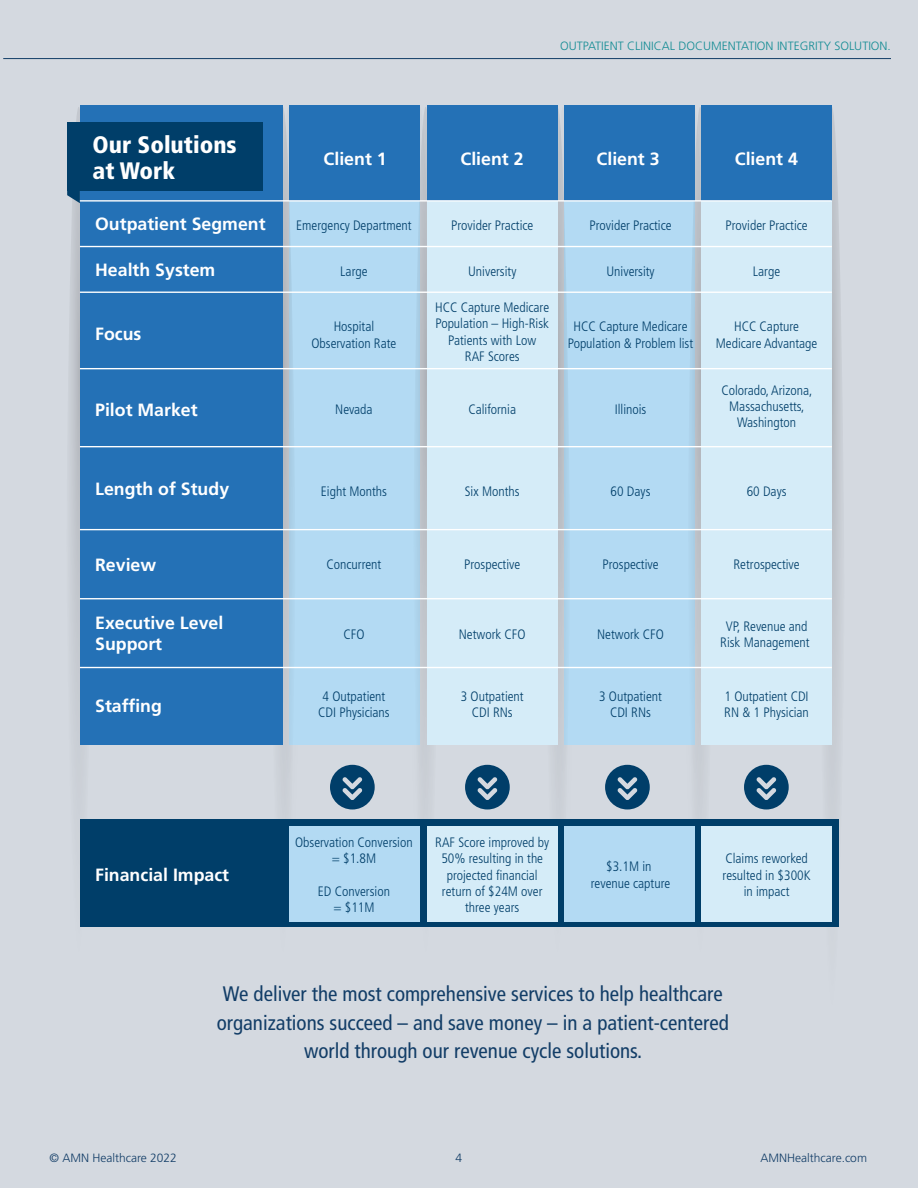
<style>
.page{position:relative;width:918px;height:1188px;background:#d4d9e0}
.page>*{position:absolute;margin:0;border:0;box-sizing:border-box;transform-origin:0 0}
.t1{font:900 condensed 23.85px/25.5px "Frutiger LT Pro";color:#fff}
.t2{font:condensed 21px/28.5px "Frutiger LT Pro";color:#123d67;text-align:center}
.t3{font:700 17.7px/21.3px "Frutiger LT Pro";color:#fff}
.t4{font:300 condensed 13.65px/16.4px "Frutiger LT Pro";color:#003e69;text-align:center}
.t5{font:300 12px "Frutiger LT Pro";color:#138c94}
.t6{font:300 12px "Frutiger LT Pro";color:#123d67}
</style>
<div class="page">
<div style="left:290px;top:106px;width:130px;height:638px;background:#b3daf3"></div>
<svg style="left:269px;top:107px;width:33px;height:689px"></svg>
<div style="left:80px;top:106px;width:203px;height:638px;background:#2471b6"></div>
<div style="left:564px;top:106px;width:131px;height:638px;background:#b3daf3"></div>
<svg style="left:543px;top:107px;width:34px;height:691px"></svg>
<svg style="left:406px;top:107px;width:34px;height:691px"></svg>
<div style="left:427px;top:106px;width:130px;height:638px;background:#d5ecf8"></div>
<svg style="left:818px;top:108px;width:23px;height:819px"></svg>
<svg style="left:681px;top:107px;width:33px;height:689px"></svg>
<div style="left:701px;top:106px;width:131px;height:638px;background:#d5ecf8"></div>
<div style="left:290px;top:106px;width:130px;height:95px;background:#2471b6"></div>
<div style="left:564px;top:106px;width:131px;height:95px;background:#2471b6"></div>
<div style="left:427px;top:106px;width:130px;height:95px;background:#2471b6"></div>
<div style="left:701px;top:106px;width:131px;height:95px;background:#2471b6"></div>
<div style="left:80px;top:819px;width:758px;height:108px;background:#003e69"></div>
<div style="left:290px;top:826px;width:130px;height:95px;background:#b3daf3"></div>
<div style="left:564px;top:826px;width:131px;height:95px;background:#b3daf3"></div>
<div style="left:427px;top:826px;width:130px;height:95px;background:#d5ecf8"></div>
<div style="left:701px;top:826px;width:131px;height:95px;background:#d5ecf8"></div>
<svg style="left:67px;top:107px;width:26px;height:641px"></svg>
<div style="left:67px;top:122px;width:196px;height:68px;background:#003e69"></div>
<hr style="left:80px;top:200px;width:752px;height:2px;background:#fff">
<hr style="left:80px;top:246px;width:752px;height:1px;background:#fff">
<hr style="left:80px;top:292px;width:752px;height:1px;background:#fff">
<hr style="left:80px;top:368px;width:752px;height:1px;background:#fff">
<hr style="left:80px;top:446px;width:752px;height:1px;background:#fff">
<hr style="left:80px;top:529px;width:752px;height:1px;background:#fff">
<hr style="left:80px;top:598px;width:752px;height:1px;background:#fff">
<hr style="left:80px;top:667px;width:752px;height:1px;background:#fff">
<svg style="left:330px;top:765px;width:45px;height:44px"></svg>
<svg style="left:465px;top:765px;width:45px;height:44px"></svg>
<svg style="left:605px;top:765px;width:45px;height:44px"></svg>
<svg style="left:744px;top:765px;width:45px;height:44px"></svg>
<hr style="left:3px;top:58px;width:888px;height:1px;background:#123d67">
<p class="t5" style="left:558px;top:38px;width:335px">OUTPATIENT CLINICAL DOCUMENTATION INTEGRITY SOLUTIONS</p>
<p class="t5" style="left:560px;top:38px;width:332px">OUTPATIENT CLINICAL DOCUMENTATION INTEGRITY SOLUTION.</p>
<h1 class="t1" style="left:93px;top:132px;width:146px">Our Solutions at Work</h1>
<p class="t3" style="left:95px;top:213px;width:172px">Outpatient Segment</p>
<p class="t3" style="left:95px;top:259px;width:122px">Health System</p>
<p class="t3" style="left:95px;top:323px;width:48px">Focus</p>
<p class="t3" style="left:95px;top:399px;width:104px">Pilot Market</p>
<p class="t3" style="left:95px;top:478px;width:136px">Length of Study</p>
<p class="t3" style="left:95px;top:554px;width:63px">Review</p>
<p class="t3" style="left:95px;top:612px;width:130px">Executive Level<br>Support</p>
<p class="t3" style="left:95px;top:696px;width:68px">Staffing</p>
<p class="t3" style="left:324px;top:149px;width:65px">Client 1</p>
<p class="t3" style="left:461px;top:149px;width:65px">Client 2</p>
<p class="t3" style="left:597px;top:149px;width:65px">Client 3</p>
<p class="t3" style="left:735px;top:149px;width:65px">Client 4</p>
<p class="t4" style="left:296px;top:217px;width:117px">Emergency Department</p>
<p class="t4" style="left:340px;top:263px;width:29px">Large</p>
<p class="t4" style="left:311px;top:318px;width:86px">Hospital<br>Observation Rate</p>
<p class="t4" style="left:335px;top:401px;width:39px">Nevada</p>
<p class="t4" style="left:451px;top:217px;width:84px">Provider Practice</p>
<p class="t4" style="left:468px;top:263px;width:50px">University</p>
<p class="t4" style="left:435px;top:299px;width:115px">HCC Capture Medicare<br>Population – High-Risk<br>Patients with Low<br>RAF Scores</p>
<p class="t4" style="left:468px;top:401px;width:49px">California</p>
<p class="t4" style="left:589px;top:217px;width:84px">Provider Practice</p>
<p class="t4" style="left:606px;top:263px;width:50px">University</p>
<p class="t4" style="left:568px;top:319px;width:127px">HCC Capture Medicare<br>Population &amp; Problem list</p>
<p class="t4" style="left:615px;top:401px;width:33px">Illinois</p>
<p class="t4" style="left:726px;top:217px;width:84px">Provider Practice</p>
<p class="t4" style="left:753px;top:263px;width:29px">Large</p>
<p class="t4" style="left:716px;top:319px;width:103px">HCC Capture<br>Medicare Advantage</p>
<p class="t4" style="left:721px;top:382px;width:93px">Colorado, Arizona,<br>Massachusetts,<br>Washington</p>
<p class="t4" style="left:321px;top:484px;width:68px">Eight Months</p>
<p class="t4" style="left:465px;top:484px;width:56px">Six Months</p>
<p class="t4" style="left:611px;top:484px;width:41px">60 Days</p>
<p class="t4" style="left:747px;top:484px;width:41px">60 Days</p>
<p class="t4" style="left:327px;top:556px;width:56px">Concurrent</p>
<p class="t4" style="left:464px;top:556px;width:58px">Prospective</p>
<p class="t4" style="left:602px;top:556px;width:58px">Prospective</p>
<p class="t4" style="left:733px;top:556px;width:68px">Retrospective</p>
<p class="t4" style="left:343px;top:626px;width:22px">CFO</p>
<p class="t4" style="left:459px;top:626px;width:68px">Network CFO</p>
<p class="t4" style="left:597px;top:626px;width:68px">Network CFO</p>
<p class="t4" style="left:720px;top:618px;width:91px">VP, Revenue and<br>Risk Management</p>
<p class="t4" style="left:318px;top:688px;width:73px">4 Outpatient<br>CDI Physicians</p>
<p class="t4" style="left:461px;top:688px;width:64px">3 Outpatient<br>CDI RNs</p>
<p class="t4" style="left:599px;top:688px;width:64px">3 Outpatient<br>CDI RNs</p>
<p class="t4" style="left:724px;top:688px;width:86px;text-align:left">1 Outpatient CDI<br>RN &amp; 1 Physician</p>
<p class="t3" style="left:95px;top:864px;width:136px">Financial Impact</p>
<p class="t4" style="left:295px;top:834px;width:119px">Observation Conversion = $1.8M</p>
<p class="t4" style="left:318px;top:883px;width:74px">ED Conversion = $11M</p>
<p class="t4" style="left:435px;top:834px;width:115px">RAF Score improved by<br>50% resulting in the projected financial return of $24M over three years</p>
<p class="t4" style="left:591px;top:859px;width:81px">$3.1M in revenue capture</p>
<p class="t4" style="left:723px;top:851px;width:90px">Claims reworked resulted in $300K in impact</p>
<h2 class="t2" style="left:217px;top:980px;width:513px">We deliver the most comprehensive services to help healthcare organizations succeed – and save money – in a patient-centered world through our revenue cycle solutions.</h2>
<p class="t6" style="left:50px;top:1151px;width:129px">© AMN Healthcare 2022</p>
<p class="t6" style="left:456px;top:1151px;width:8px">4</p>
<p class="t6" style="left:761px;top:1151px;width:108px">AMNHealthcare.com</p>
</div>
